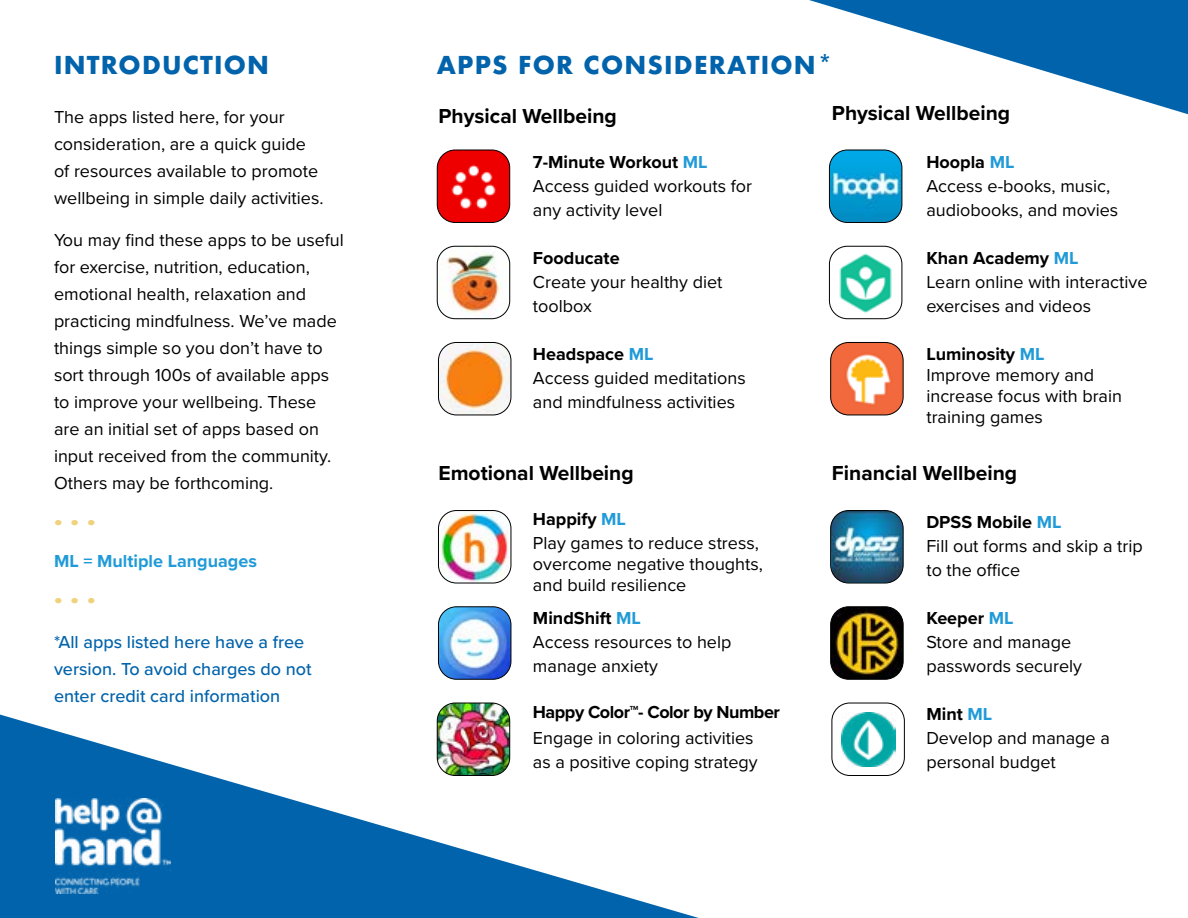
<style>
.page{position:relative;width:1188px;height:918px;background:#fff}
.page>*{position:absolute;margin:0;border:0;box-sizing:border-box;transform-origin:0 0}
.t1{font:700 24px "Futura";letter-spacing:.05em;color:#0063ab}
.t2{font:800 24px "Futura PT";color:#efd27b}
.t3{font:700 21px "Proxima Nova";color:#000}
.t4{font:18px/24px "Proxima Nova";color:#000}
.t5{font:500 18px/27px "Proxima Nova";color:#0063ab}
.t6{font:700 18px "Proxima Nova";letter-spacing:-.025em;color:#000}
.t7{font:700 18px "Proxima Nova";color:#209bd8}
.t8{font:700 18px "Proxima Nova";color:#000}
.t9{font:700 6.15px "Proxima Nova";color:#000}
.s1{font-weight:700}
.s2{font-weight:700;color:#209bd8}
</style>
<div class="page">
<svg style="left:0;top:715px;width:699px;height:203px"></svg>
<img style="left:55px;top:799px;width:116px;height:94px">
<img style="left:437px;top:150px;width:73px;height:72px">
<div style="left:437px;top:150px;width:73px;height:73px;border:1px solid #000;border-radius:18px"></div>
<img style="left:437px;top:246px;width:73px;height:73px">
<div style="left:437px;top:246px;width:73px;height:73px;border:1px solid #000;border-radius:18px"></div>
<img style="left:438px;top:342px;width:73px;height:73px">
<div style="left:438px;top:342px;width:73px;height:73px;border:1px solid #000;border-radius:18px"></div>
<img style="left:438px;top:511px;width:73px;height:72px">
<div style="left:438px;top:510px;width:73px;height:73px;border:1px solid #000;border-radius:18px"></div>
<img style="left:438px;top:607px;width:73px;height:72px">
<div style="left:438px;top:606px;width:73px;height:74px;border:1px solid #000;border-radius:18px"></div>
<img style="left:829px;top:150px;width:73px;height:72px">
<div style="left:829px;top:150px;width:73px;height:73px;border:1px solid #000;border-radius:18px"></div>
<img style="left:829px;top:246px;width:73px;height:73px">
<div style="left:829px;top:246px;width:73px;height:73px;border:1px solid #000;border-radius:18px"></div>
<img style="left:831px;top:342px;width:72px;height:73px">
<div style="left:830px;top:342px;width:74px;height:73px;border:1px solid #000;border-radius:18px"></div>
<img style="left:831px;top:511px;width:72px;height:72px">
<div style="left:830px;top:510px;width:74px;height:73px;border:1px solid #000;border-radius:18px"></div>
<img style="left:832px;top:608px;width:70px;height:70px">
<div style="left:830px;top:606px;width:74px;height:74px;border:1px solid #000;border-radius:18px"></div>
<img style="left:841px;top:712px;width:54px;height:54px">
<div style="left:832px;top:703px;width:73px;height:73px;border:1px solid #000;border-radius:18px"></div>
<img style="left:437px;top:703px;width:73px;height:72px">
<div style="left:437px;top:703px;width:73px;height:73px;border:1px solid #000;border-radius:18px"></div>
<svg style="left:809px;top:0;width:379px;height:114px"></svg>
<h1 class="t1" style="left:54px;top:48px;width:217px">INTRODUCTION</h1>
<p class="t4" style="left:54px;top:102px;width:271px;line-height:27px">The apps listed here, for your consideration, are a quick guide of resources available to promote wellbeing in simple daily activities.</p>
<p class="t4" style="left:54px;top:225px;width:291px;line-height:27px">You may find these apps to be useful for exercise, nutrition, education, emotional health, relaxation and practicing mindfulness. We’ve made things simple so you don’t have to sort through 100s of available apps to improve your wellbeing. These are an initial set of apps based on input received from the community.<br>Others may be forthcoming.</p>
<h1 class="t2" style="left:54px;top:501px;width:43px">. . .</h1>
<p class="t7" style="left:54px;top:547px;width:205px">ML = Multiple Languages</p>
<h1 class="t2" style="left:54px;top:579px;width:43px">. . .</h1>
<p class="t5" style="left:54px;top:627px;width:259px">*All apps listed here have a free version. To avoid charges do not enter credit card information</p>
<h1 class="t1" style="left:437px;top:48px;width:398px">APPS FOR CONSIDERATION*</h1>
<p class="t3" style="left:438px;top:100px;width:180px">Physical Wellbeing</p>
<p class="t4" style="left:533px;top:149px;width:221px"><span class="s1">7-Minute Workout</span> <span class="s2">ML<br></span>Access guided workouts for any activity level</p>
<p class="t8" style="left:533px;top:245px;width:88px">Fooducate</p>
<p class="t4" style="left:533px;top:269px;width:191px">Create your healthy diet toolbox</p>
<p class="t4" style="left:533px;top:341px;width:214px"><span class="s1">Headspace</span> <span class="s2">ML<br></span>Access guided meditations and mindfulness activities</p>
<p class="t3" style="left:438px;top:457px;width:197px">Emotional Wellbeing</p>
<p class="t4" style="left:533px;top:506px;width:227px"><span class="s1">Happify</span> <span class="s2">ML<br></span>Play games to reduce stress,</p>
<p class="t4" style="left:533px;top:553px;width:232px;line-height:21px">overcome negative thoughts, and build resilience</p>
<p class="t4" style="left:533px;top:605px;width:200px"><span class="s1">MindShift</span> <span class="s2">ML<br></span>Access resources to help manage anxiety</p>
<p class="t6" style="left:533px;top:699px;width:249px">Happy Color - Color by Number</p>
<p class="t9" style="left:630px;top:704px;width:10px">TM</p>
<p class="t4" style="left:533px;top:725px;width:226px">Engage in coloring activities as a positive coping strategy</p>
<p class="t3" style="left:832px;top:97px;width:180px">Physical Wellbeing</p>
<p class="t4" style="left:926px;top:149px;width:193px"><span class="s1">Hoopla</span> <span class="s2">ML<br></span>Access e-books, music, audiobooks, and movies</p>
<p class="t4" style="left:926px;top:245px;width:223px"><span class="s1">Khan Academy</span> <span class="s2">ML<br></span>Learn online with interactive exercises and videos</p>
<p class="t4" style="left:926px;top:342px;width:197px;line-height:21px"><span class="s1">Luminosity</span> <span class="s2">ML<br></span>Improve memory and increase focus with brain training games</p>
<p class="t3" style="left:832px;top:457px;width:187px">Financial Wellbeing</p>
<p class="t4" style="left:926px;top:509px;width:218px"><span class="s1">DPSS Mobile</span> <span class="s2">ML<br></span>Fill out forms and skip a trip to the office</p>
<p class="t4" style="left:926px;top:605px;width:157px"><span class="s1">Keeper</span> <span class="s2">ML<br></span>Store and manage passwords securely</p>
<p class="t4" style="left:926px;top:701px;width:185px"><span class="s1">Mint</span> <span class="s2">ML<br></span>Develop and manage a personal budget</p>
</div>
